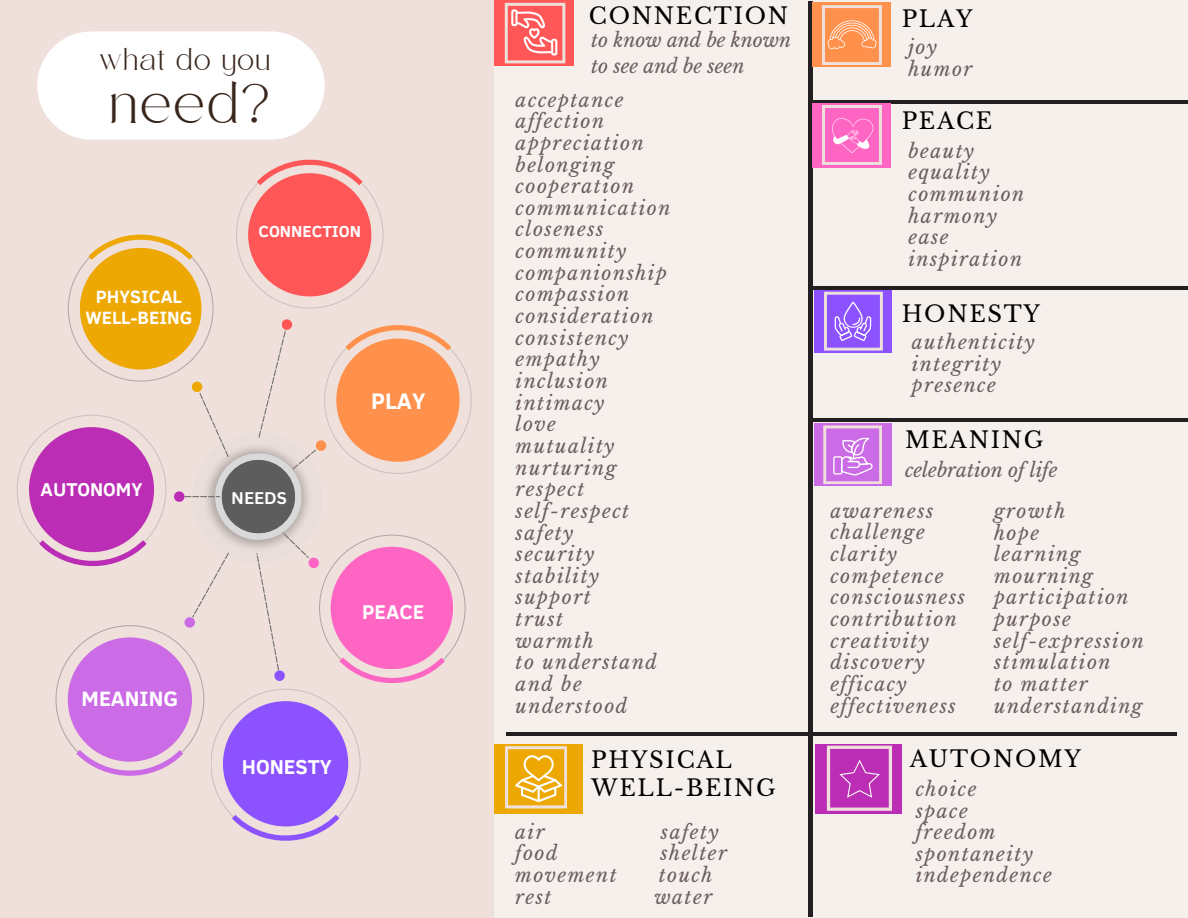
<style>
.page{position:relative;width:1188px;height:918px;background:#fff}
.page>*{position:absolute;margin:0;border:0;box-sizing:border-box;transform-origin:0 0}
.t1{font:27.45px "Safira March";color:#38251c}
.t2{font:700 23.1px "Clear Sans";color:#fff}
.t3{font:22.5px/28.7px "Libre Baskerville";letter-spacing:.075em;color:#000}
.t4{font:700 21.3px "Clear Sans";color:#fff}
.t5{font:700 20.55px "Clear Sans";color:#fff}
.t6{font:700 20.4px "Clear Sans";color:#fff}
.t7{font:italic 19.2px/21.6px "Libre Baskerville";letter-spacing:.075em;color:#6b5e5d}
.t8{font:italic 19.2px/25.8px "Libre Baskerville";color:#6b5e5d}
.t9{font:700 19.05px "Clear Sans";color:#fff}
.t10{font:700 18.3px/20.4px "Clear Sans";color:#fff;text-align:center}
.t11{font:700 16.5px "Canva Sans";color:#fff}
.t12{font:700 16.35px "Clear Sans";color:#fff}
.t13{font:14.55px "Safira March";letter-spacing:.135em;color:#38251c}
</style>
<div class="page">
<div style="left:0;top:0;width:547px;height:918px;background:#efe0db"></div>
<div style="left:494px;top:0;width:354px;height:918px;background:#f6f0ed"></div>
<svg style="left:494px;top:0;width:80px;height:65px;background:#fe5d5c"></svg>
<svg style="left:505px;top:3px;width:60px;height:60px;background:#fc8786"></svg>
<div style="left:37px;top:31px;width:288px;height:109px;background:#fff;border-radius:54px"></div>
<div style="left:848px;top:0;width:340px;height:918px;background:#f6f0ed"></div>
<svg style="left:17px;top:128px;width:455px;height:713px"></svg>
<hr style="left:808px;top:1px;width:4px;height:916px;background:#231f20">
<div style="left:494px;top:744px;width:89px;height:70px;background:#eda803"></div>
<svg style="left:505px;top:746px;width:62px;height:62px"></svg>
<hr style="left:506px;top:733px;width:671px;height:3px;background:#231f20">
<div style="left:816px;top:744px;width:86px;height:70px;background:#bb2db5"></div>
<svg style="left:827px;top:746px;width:65px;height:65px"></svg>
<div style="left:812px;top:3px;width:79px;height:64px;background:#ff914d"></div>
<svg style="left:822px;top:5px;width:60px;height:60px"></svg>
<hr style="left:813px;top:100px;width:375px;height:4px;background:#231f20">
<div style="left:812px;top:103px;width:79px;height:64px;background:#ff66c4"></div>
<svg style="left:822px;top:105px;width:60px;height:60px"></svg>
<hr style="left:813px;top:286px;width:375px;height:3px;background:#231f20">
<div style="left:814px;top:290px;width:77px;height:63px;background:#8c52ff"></div>
<svg style="left:824px;top:292px;width:59px;height:58px"></svg>
<hr style="left:811px;top:418px;width:377px;height:3px;background:#231f20">
<div style="left:814px;top:423px;width:77px;height:63px;background:#cb6ce6"></div>
<svg style="left:823px;top:425px;width:59px;height:59px"></svg>
<p class="t13" style="left:100px;top:56px;width:172px">what do you</p>
<h1 class="t1" style="left:111px;top:98px;width:160px">need?</h1>
<p class="t10" style="left:85px;top:286px;width:108px">PHYSICAL<br>WELL-BEING</p>
<p class="t9" style="left:41px;top:475px;width:103px">AUTONOMY</p>
<p class="t4" style="left:82px;top:683px;width:98px">MEANING</p>
<h6 class="t12" style="left:258px;top:219px;width:104px">CONNECTION</h6>
<h2 class="t11" style="left:231px;top:486px;width:57px">NEEDS</h2>
<p class="t2" style="left:371px;top:384px;width:56px">PLAY</p>
<p class="t6" style="left:362px;top:597px;width:63px">PEACE</p>
<p class="t5" style="left:242px;top:751px;width:92px">HONESTY</p>
<p class="t3" style="left:589px;top:2px;width:201px">CONNECTION</p>
<p class="t8" style="left:591px;top:27px;width:201px">to know and be known to see and be seen</p>
<p class="t7" style="left:516px;top:89px;width:156px">acceptance affection appreciation belonging cooperation communication closeness community companionship compassion consideration consistency empathy inclusion intimacy<br>love<br>mutuality nurturing respect self-respect safety<br>security stability support<br>trust<br>warmth<br>to understand and be understood</p>
<p class="t3" style="left:591px;top:746px;width:186px">PHYSICAL<br>WELL-BEING</p>
<h4 class="t7" style="left:515px;top:821px;width:31px">air</h4>
<h4 class="t7" style="left:661px;top:821px;width:59px">safety</h4>
<h4 class="t7" style="left:515px;top:843px;width:44px">food</h4>
<h4 class="t7" style="left:660px;top:843px;width:68px">shelter</h4>
<h4 class="t7" style="left:515px;top:864px;width:103px">movement</h4>
<h4 class="t7" style="left:659px;top:864px;width:55px">touch</h4>
<h4 class="t7" style="left:515px;top:886px;width:38px">rest</h4>
<h4 class="t7" style="left:654px;top:886px;width:59px">water</h4>
<p class="t3" style="left:902px;top:4px;width:73px">PLAY</p>
<p class="t7" style="left:908px;top:37px;width:66px">joy humor</p>
<p class="t3" style="left:902px;top:107px;width:92px">PEACE</p>
<p class="t7" style="left:908px;top:140px;width:117px">beauty equality communion harmony ease inspiration</p>
<h4 class="t3" style="left:902px;top:300px;width:140px">HONESTY</h4>
<p class="t7" style="left:912px;top:332px;width:125px">authenticity integrity presence</p>
<p class="t3" style="left:905px;top:426px;width:140px">MEANING</p>
<h2 class="t8" style="left:905px;top:457px;width:154px">celebration of life</h2>
<p class="t7" style="left:830px;top:500px;width:136px">awareness challenge clarity competence consciousness contribution creativity discovery efficacy effectiveness</p>
<p class="t7" style="left:994px;top:500px;width:151px">growth<br>hope<br>learning mourning participation purpose self-expression stimulation<br>to matter understanding</p>
<p class="t3" style="left:910px;top:745px;width:173px">AUTONOMY</p>
<p class="t7" style="left:916px;top:778px;width:138px">choice<br>space freedom spontaneity independence</p>
</div>
